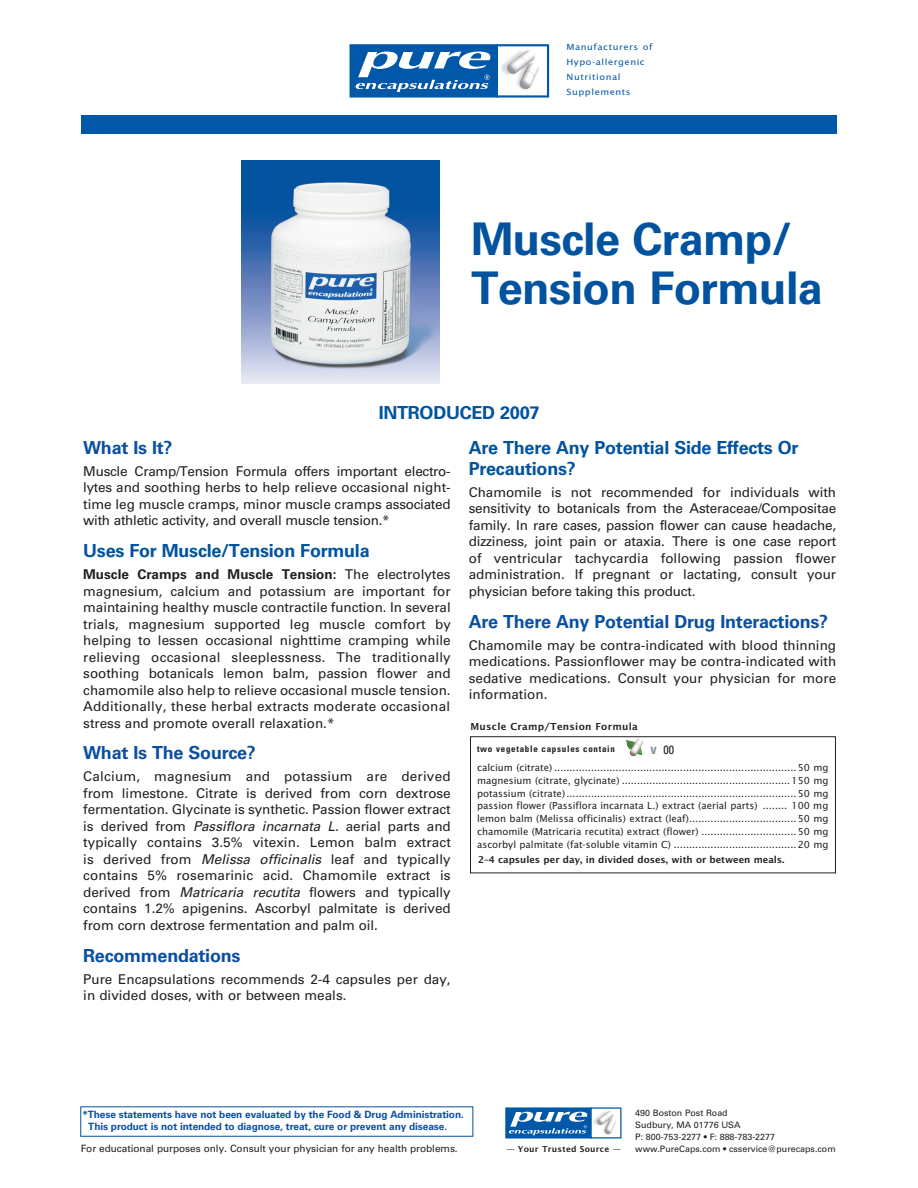
<style>
.page{position:relative;width:918px;height:1188px;background:#fff}
.page>*{position:absolute;margin:0;border:0;box-sizing:border-box;transform-origin:0 0}
.t1{font:700 45px/49.5px "Univers";letter-spacing:-.015em;color:#0153a0}
.t2{font:700 18px/21px "Univers";letter-spacing:-.015em;color:#0153a0}
.t3{font:700 18px "Univers";letter-spacing:-.015em;color:#0a4fa2}
.t4{font:13.5px/16.5px "Univers";color:#231f20;text-align:justify}
.t5{font:condensed 12px "Univers";color:#231f20}
.t6{font:10.5px/12.8px "Lucida Sans EF";color:#231f20;text-align:justify}
.t7{font:600 10.5px "Lucida Sans EF";letter-spacing:.025em;color:#231f20}
.t8{font:600 10.2px "Lucida Sans EF";color:#231f20}
.t9{font:700 10.05px/12px "Univers";letter-spacing:-.01em;color:#0a4fa2}
.t10{font:10.05px "Univers";letter-spacing:-.005em;color:#231f20}
.t11{font:9.15px/14.9px "Lucida Sans EF";letter-spacing:.055em;color:#0157a8;scale:1.1 1}
.t12{font:700 condensed 9px "Univers";letter-spacing:.08em;color:#231f20}
.t13{font:600 9px "Lucida Sans EF";letter-spacing:.025em;color:#231f20}
.t14{font:8.85px/12px "Univers";color:#231f20}
.s1{font-weight:700}
.s2{font-style:italic}
.s3{font-weight:700;font-size:14.25px;color:#869097}
</style>
<div class="page">
<img style="left:241px;top:161px;width:199px;height:223px">
<hr style="left:470px;top:736px;width:366px;height:1px;background:#231f20">
<img style="left:625px;top:738px;width:18px;height:19px">
<hr style="left:470px;top:873px;width:366px;height:1px;background:#231f20">
<div style="left:81px;top:115px;width:756px;height:19px;background:#0157a8"></div>
<div style="left:350px;top:44px;width:148px;height:54px;background:#0157a8"></div>
<svg style="left:355px;top:52px;width:136px;height:40px"></svg>
<div style="left:496px;top:44px;width:53px;height:54px;border:2px solid #0157a8"></div>
<img style="left:501px;top:50px;width:37px;height:40px">
<hr style="left:470px;top:737px;width:1px;height:136px;background:#231f20">
<hr style="left:835px;top:737px;width:1px;height:136px;background:#231f20">
<div style="left:80px;top:1106px;width:393px;height:31px;border:1px solid #0153a0"></div>
<div style="left:505px;top:1107px;width:87px;height:32px;background:#0157a8"></div>
<svg style="left:509px;top:1112px;width:79px;height:23px"></svg>
<img style="left:594px;top:1111px;width:21px;height:24px">
<p class="t11" style="left:567px;top:40px;width:80px">Manufacturers of<br>Hypo-allergenic<br>Nutritional<br>Supplements</p>
<h1 class="t1" style="left:471px;top:215px;width:353px">Muscle Cramp/<br>Tension Formula</h1>
<h2 class="t2" style="left:379px;top:403px;width:162px">INTRODUCED 2007</h2>
<h2 class="t3" style="left:83px;top:437px;width:91px">What Is It?</h2>
<p class="t4" style="left:83px;top:463px;width:369px">Muscle Cramp/Tension Formula offers important electro&shy;lytes and soothing herbs to help relieve occasional night&shy;time leg muscle cramps, minor muscle cramps associated with athletic activity, and overall muscle tension.*</p>
<h2 class="t2" style="left:83px;top:541px;width:288px">Uses For Muscle/Tension Formula</h2>
<p class="t4" style="left:83px;top:566px;width:369px"><span class="s1">Muscle Cramps and Muscle Tension:</span> The electrolytes magnesium, calcium and potassium are important for maintaining healthy muscle contractile function. In several trials, magnesium supported leg muscle comfort by helping to lessen occasional nighttime cramping while relieving occasional sleeplessness. The traditionally soothing botanicals lemon balm, passion flower and chamomile also help to relieve occasional muscle tension.<br>Additionally, these herbal extracts moderate occasional stress and promote overall relaxation.*</p>
<h2 class="t3" style="left:83px;top:743px;width:174px">What Is The Source?</h2>
<p class="t4" style="left:83px;top:768px;width:369px">Calcium, magnesium and potassium are derived from limestone. Citrate is derived from corn dextrose fermentation. Glycinate is synthetic. Passion flower extract is derived from <span class="s2">Passiflora incarnata L.</span> aerial parts and typically contains 3.5% vitexin. Lemon balm extract is derived from <span class="s2">Melissa officinalis</span> leaf and typically contains 5% rosemarinic acid. Chamomile extract is derived from <span class="s2">Matricaria recutita</span> flowers and typically contains 1.2% apigenins. Ascorbyl palmitate is derived from corn dextrose fermentation and palm oil.</p>
<h2 class="t3" style="left:83px;top:945px;width:159px">Recommendations</h2>
<p class="t4" style="left:83px;top:971px;width:369px">Pure Encapsulations recommends 2-4 capsules per day, in divided doses, with or between meals.</p>
<h2 class="t2" style="left:469px;top:437px;width:331px">Are There Any Potential Side Effects Or<br>Precautions?</h2>
<p class="t4" style="left:469px;top:484px;width:369px">Chamomile is not recommended for individuals with sensitivity to botanicals from the Asteraceae/Compositae family. In rare cases, passion flower can cause headache, dizziness, joint pain or ataxia. There is one case report of ventricular tachycardia following passion flower administration. If pregnant or lactating, consult your physician before taking this product.</p>
<h2 class="t3" style="left:469px;top:611px;width:361px">Are There Any Potential Drug Interactions?</h2>
<p class="t4" style="left:469px;top:637px;width:369px">Chamomile may be contra-indicated with blood thinning medications. Passionflower may be contra-indicated with sedative medications. Consult your physician for more information.</p>
<p class="t7" style="left:471px;top:721px;width:169px">Muscle Cramp/Tension Formula</p>
<p class="t12" style="left:477px;top:743px;width:139px">two vegetable capsules contain</p>
<p class="t5" style="left:650px;top:742px;width:25px"><span class="s3">v</span> 00</p>
<p class="t6" style="left:477px;top:761px;width:353px">calcium (citrate) ...............................................................................50 mg magnesium (citrate, glycinate) .......................................................150 mg potassium (citrate)...........................................................................50 mg passion flower (Passiflora incarnata L.) extract (aerial parts) ........ 100 mg lemon balm (Melissa officinalis) extract (leaf)...................................50 mg chamomile (Matricaria recutita) extract (flower) ...............................50 mg ascorbyl palmitate (fat-soluble vitamin C) ........................................20 mg</p>
<p class="t8" style="left:478px;top:854px;width:308px">2–4 capsules per day, in divided doses, with or between meals.</p>
<p class="t9" style="left:88px;top:1109px;width:377px;text-indent:-6px">*These statements have not been evaluated by the Food &amp; Drug Administration.<br>This product is not intended to diagnose, treat, cure or prevent any disease.</p>
<p class="t14" style="left:635px;top:1106px;width:141px">490 Boston Post Road<br>Sudbury, MA 01776 USA<br>P: 800-753-2277 • F: 888-783-2277</p>
<p class="t13" style="left:506px;top:1145px;width:116px">— Your Trusted Source —</p>
<p class="t14" style="left:635px;top:1142px;width:202px">www.PureCaps.com • csservice@purecaps.com</p>
<p class="t10" style="left:81px;top:1143px;width:379px">For educational purposes only. Consult your physician for any health problems.</p>
</div>
